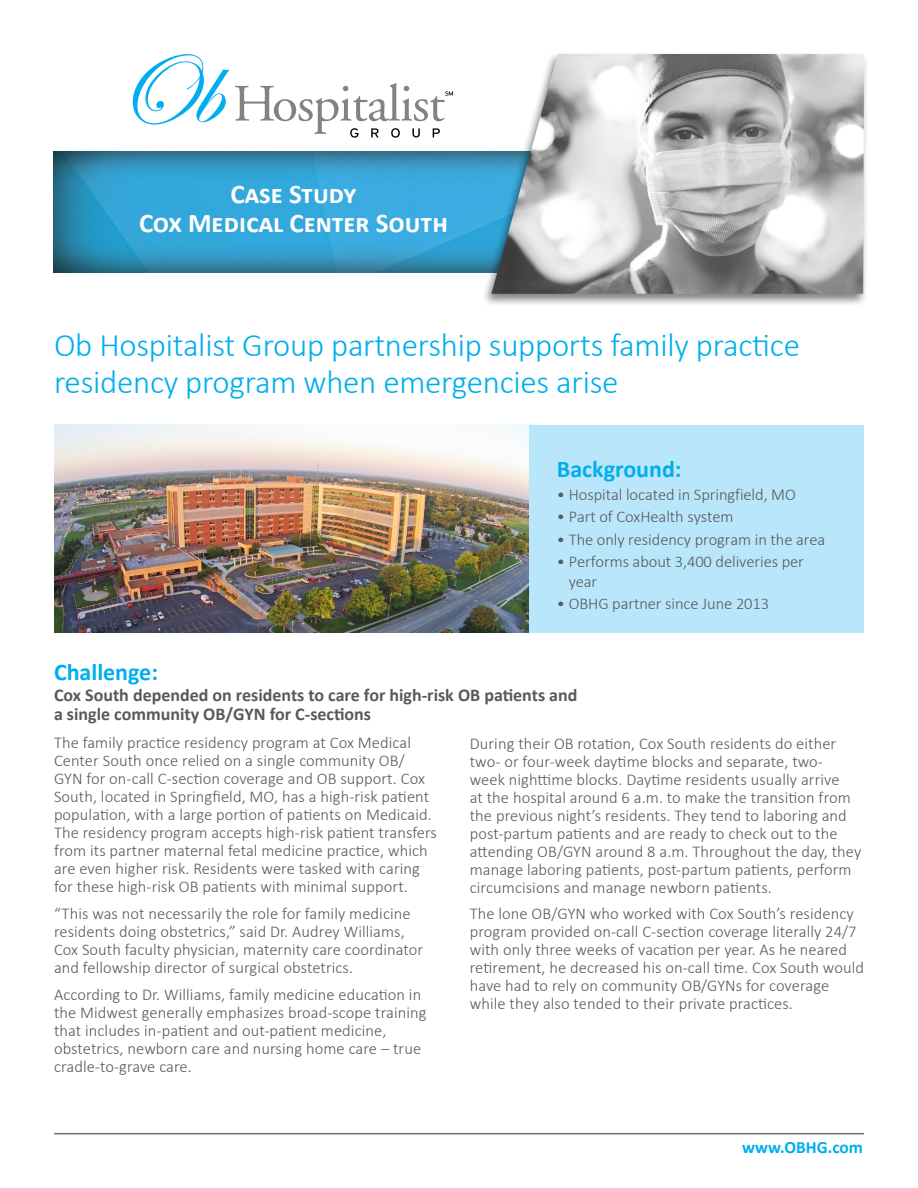
<style>
.page{position:relative;width:918px;height:1188px;background:#fff}
.page>*{position:absolute;margin:0;border:0;box-sizing:border-box;transform-origin:0 0}
.t1{font:300 33px/37.5px "Calibri";letter-spacing:-.01em;color:#00aeef}
.t2{font:700 27px/29.4px "Calibri";color:#fff;text-align:center}
.t3{font:700 24px "Calibri";color:#00aeef}
.t4{font:700 18px/19.5px "Calibri";color:#58595b}
.t5{font:700 17.4px "Calibri";color:#00aeef}
.t6{font:300 16.5px/18px "Calibri";letter-spacing:.005em;color:#58595b}
</style>
<div class="page">
<img style="left:54px;top:152px;width:427px;height:121px">
<svg style="left:133px;top:54px;width:96px;height:71px"></svg>
<svg style="left:235px;top:83px;width:218px;height:55px"></svg>
<div style="left:481px;top:51px;width:388px;height:256px;background:#000;opacity:.5"></div>
<img style="left:491px;top:54px;width:373px;height:240px">
<hr style="left:54px;top:1133px;width:810px;height:1px;background:#6d6e71">
<img style="left:54px;top:425px;width:475px;height:208px">
<div style="left:529px;top:425px;width:335px;height:208px;background:#b9e6fa"></div>
<h2 class="t2" style="left:139px;top:179px;width:310px">Case Study<br>Cox Medical Center South</h2>
<h1 class="t1" style="left:54px;top:325px;width:747px">Ob Hospitalist Group partnership supports family practice residency program when emergencies arise</h1>
<h3 class="t3" style="left:557px;top:453px;width:126px">Background:</h3>
<p class="t6" style="left:557px;top:485px;width:241px">• Hospital located in Springfield, MO</p>
<p class="t6" style="left:557px;top:507px;width:178px">• Part of CoxHealth system</p>
<p class="t6" style="left:557px;top:529px;width:270px">• The only residency program in the area</p>
<p class="t6" style="left:569px;top:551px;width:237px;line-height:19.8px;text-indent:-12px">• Performs about 3,400 deliveries per year</p>
<p class="t6" style="left:557px;top:594px;width:214px">• OBHG partner since June 2013</p>
<h3 class="t3" style="left:54px;top:656px;width:105px">Challenge:</h3>
<p class="t4" style="left:54px;top:685px;width:525px">Cox South depended on residents to care for high-risk OB patients and a single community OB/GYN for C-sections</p>
<p class="t6" style="left:54px;top:733px;width:384px">The family practice residency program at Cox Medical Center South once relied on a single community OB/ GYN for on-call C-section coverage and OB support. Cox South, located in Springfield, MO, has a high-risk patient population, with a large portion of patients on Medicaid.<br>The residency program accepts high-risk patient transfers from its partner maternal fetal medicine practice, which are even higher risk. Residents were tasked with caring for these high-risk OB patients with minimal support.</p>
<p class="t6" style="left:54px;top:904px;width:371px">“This was not necessarily the role for family medicine residents doing obstetrics,” said Dr. Audrey Williams, Cox South faculty physician, maternity care coordinator and fellowship director of surgical obstetrics.</p>
<p class="t6" style="left:54px;top:985px;width:374px">According to Dr. Williams, family medicine education in the Midwest generally emphasizes broad-scope training that includes in-patient and out-patient medicine, obstetrics, newborn care and nursing home care – true cradle-to-grave care.</p>
<p class="t6" style="left:470px;top:733px;width:393px">During their OB rotation, Cox South residents do either two- or four-week daytime blocks and separate, two&shy;week nighttime blocks. Daytime residents usually arrive<br>at the hospital around 6 a.m. to make the transition from the previous night’s residents. They tend to laboring and post-partum patients and are ready to check out to the attending OB/GYN around 8 a.m. Throughout the day, they manage laboring patients, post-partum patients, perform circumcisions and manage newborn patients.</p>
<p class="t6" style="left:470px;top:904px;width:396px">The lone OB/GYN who worked with Cox South’s residency program provided on-call C-section coverage literally 24/7 with only three weeks of vacation per year. As he neared retirement, he decreased his on-call time. Cox South would have had to rely on community OB/GYNs for coverage while they also tended to their private practices.</p>
<p class="t5" style="left:742px;top:1136px;width:122px">www.OBHG.com</p>
</div>
